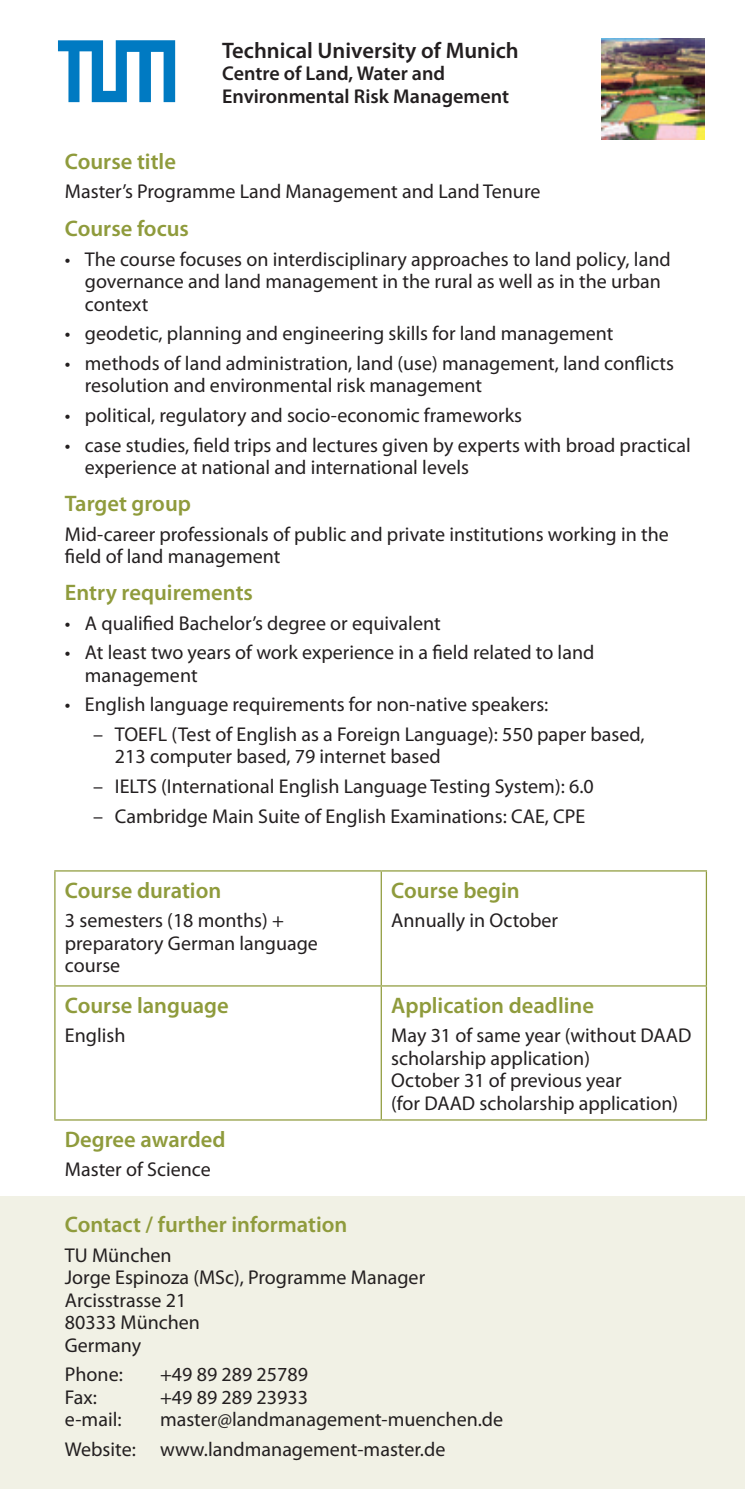
<style>
.page{position:relative;width:745px;height:1489px;background:#fff}
.page>*{position:absolute;margin:0;border:0;box-sizing:border-box;transform-origin:0 0}
.t1{font:600 22.5px "Myriad Pro";color:#8f9b3c}
.t2{font:600 22.5px "Myriad Pro";color:#231f20}
.t3{font:20px/22.5px "Myriad Pro";color:#231f20}
.t4{font:600 20px/22.5px "Myriad Pro";color:#231f20}
</style>
<div class="page">
<div style="left:0;top:1196px;width:744px;height:292px;background:#f1f1e5"></div>
<svg style="left:58px;top:40px;width:117px;height:62px"></svg>
<img style="left:601px;top:39px;width:103px;height:101px">
<hr style="left:54px;top:871px;width:1px;height:114px;background:#8f9b3c">
<hr style="left:54px;top:870px;width:327px;height:1px;background:#8f9b3c">
<hr style="left:380px;top:871px;width:1px;height:114px;background:#8f9b3c">
<hr style="left:381px;top:870px;width:325px;height:1px;background:#8f9b3c">
<hr style="left:705px;top:871px;width:1px;height:114px;background:#8f9b3c">
<hr style="left:54px;top:986px;width:1px;height:133px;background:#8f9b3c">
<hr style="left:54px;top:985px;width:327px;height:1px;background:#8f9b3c">
<hr style="left:380px;top:986px;width:1px;height:133px;background:#8f9b3c">
<hr style="left:381px;top:985px;width:325px;height:1px;background:#8f9b3c">
<hr style="left:705px;top:986px;width:1px;height:133px;background:#8f9b3c">
<hr style="left:54px;top:1119px;width:327px;height:1px;background:#8f9b3c">
<hr style="left:381px;top:1119px;width:325px;height:1px;background:#8f9b3c">
<p class="t2" style="left:222px;top:36px;width:298px">Technical University of Munich</p>
<p class="t4" style="left:222px;top:62px;width:288px">Centre of Land, Water and<br>Environmental Risk Management</p>
<p class="t1" style="left:65px;top:147px;width:112px">Course title</p>
<p class="t3" style="left:65px;top:180px;width:476px">Master’s Programme Land Management and Land Tenure</p>
<p class="t1" style="left:65px;top:214px;width:125px">Course focus</p>
<p class="t3" style="left:85px;top:247px;width:587px;text-indent:-20px">• The course focuses on interdisciplinary approaches to land policy, land governance and land management in the rural as well as in the urban context</p>
<p class="t3" style="left:65px;top:322px;width:549px">• geodetic, planning and engineering skills for land management</p>
<p class="t3" style="left:85px;top:351px;width:590px;text-indent:-20px">• methods of land administration, land (use) management, land conflicts resolution and environmental risk management</p>
<p class="t3" style="left:65px;top:403px;width:458px">• political, regulatory and socio-economic frameworks</p>
<p class="t3" style="left:85px;top:433px;width:607px;text-indent:-20px">• case studies, field trips and lectures given by experts with broad practical experience at national and international levels</p>
<p class="t1" style="left:65px;top:489px;width:127px">Target group</p>
<p class="t3" style="left:65px;top:522px;width:605px">Mid-career professionals of public and private institutions working in the field of land management</p>
<p class="t1" style="left:65px;top:578px;width:189px">Entry requirements</p>
<p class="t3" style="left:65px;top:611px;width:377px">• A qualified Bachelor’s degree or equivalent</p>
<p class="t3" style="left:85px;top:641px;width:510px;text-indent:-20px">• At least two years of work experience in a field related to land management</p>
<p class="t3" style="left:65px;top:693px;width:484px">• English language requirements for non-native speakers:</p>
<p class="t3" style="left:115px;top:722px;width:531px;text-indent:-22px">– TOEFL (Test of English as a Foreign Language): 550 paper based,<br>213 computer based, 79 internet based</p>
<p class="t3" style="left:93px;top:774px;width:501px">– IELTS (International English Language Testing System): 6.0</p>
<p class="t3" style="left:93px;top:804px;width:493px">– Cambridge Main Suite of English Examinations: CAE, CPE</p>
<p class="t1" style="left:65px;top:875px;width:158px">Course duration</p>
<p class="t3" style="left:65px;top:909px;width:254px">3 semesters (18 months) + preparatory German language course</p>
<p class="t1" style="left:65px;top:990px;width:165px">Course language</p>
<p class="t3" style="left:65px;top:1024px;width:62px">English</p>
<p class="t1" style="left:391px;top:875px;width:130px">Course begin</p>
<p class="t3" style="left:391px;top:909px;width:168px">Annually in October</p>
<p class="t1" style="left:391px;top:990px;width:204px">Application deadline</p>
<p class="t3" style="left:391px;top:1024px;width:301px">May 31 of same year (without DAAD scholarship application)<br>October 31 of previous year<br>(for DAAD scholarship application)</p>
<p class="t1" style="left:65px;top:1124px;width:162px">Degree awarded</p>
<p class="t3" style="left:65px;top:1158px;width:147px">Master of Science</p>
<p class="t1" style="left:65px;top:1209px;width:284px">Contact / further information</p>
<p class="t3" style="left:65px;top:1243px;width:361px">TU München<br>Jorge Espinoza (MSc), Programme Manager<br>Arcisstrasse 21<br>80333 München<br>Germany</p>
<p class="t3" style="left:65px;top:1362px;width:59px">Phone:</p>
<p class="t3" style="left:160px;top:1362px;width:149px">+49 89 289 25789</p>
<p class="t3" style="left:65px;top:1385px;width:33px">Fax:</p>
<p class="t3" style="left:160px;top:1385px;width:149px">+49 89 289 23933</p>
<p class="t3" style="left:65px;top:1407px;width:58px">e-mail:</p>
<p class="t3" style="left:65px;top:1404px;width:439px;line-height:29.5px;text-indent:95px">master@landmanagement-muenchen.de<br>Website: www.landmanagement-master.de</p>
</div>
